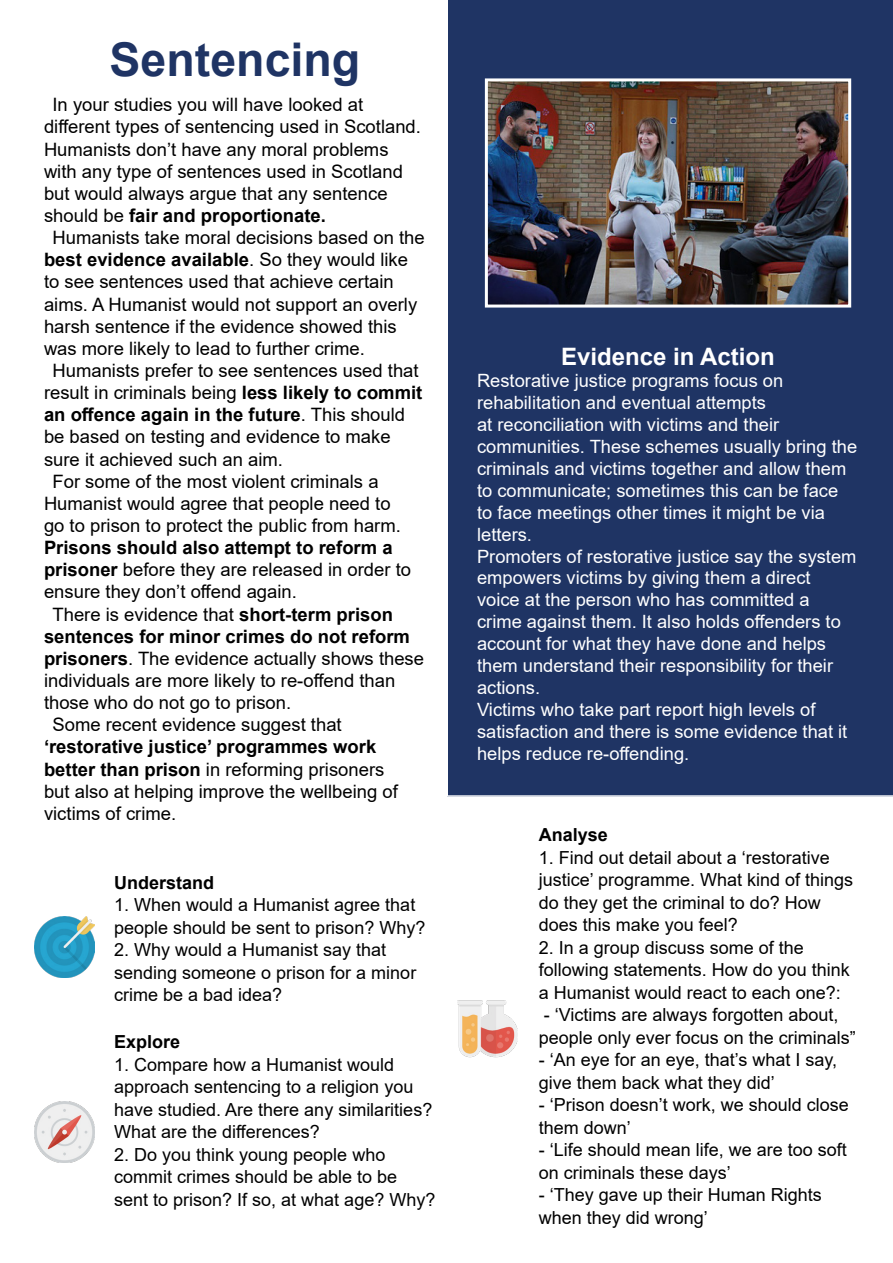
<style>
.page{position:relative;width:893px;height:1263px;background:#fff}
.page>*{position:absolute;margin:0;border:0;box-sizing:border-box;transform-origin:0 0}
.t1{font:700 46.5px "Arial";color:#1f3464}
.t2{font:700 24px "Arial";color:#fff}
.t3{font:18.45px/22.2px "Arial";color:#000}
.t4{font:700 18.45px "Arial";color:#000}
.t5{font:18.3px/21.9px "Arial";color:#fff}
.t6{font:18px/22.5px "Arial";color:#000}
.t7{font:700 18px "Arial";color:#000}
.s1{font-weight:400}
.s2{font-weight:700}
</style>
<div class="page">
<div style="left:447px;top:0;width:446px;height:797px;background:#1f3464"></div>
<img style="left:34px;top:917px;width:61px;height:60px">
<img style="left:34px;top:1102px;width:61px;height:60px">
<img style="left:457px;top:1000px;width:61px;height:58px">
<img style="left:489px;top:82px;width:358px;height:222px">
<div style="left:485px;top:78px;width:366px;height:230px;border:3px solid #fff"></div>
<h1 class="t1" style="left:110px;top:27px;width:252px">Sentencing</h1>
<p class="t3" style="left:53px;top:94px;width:312px">In your studies you will have looked at</p>
<p class="t3" style="left:44px;top:116px;width:379px">different types of sentencing used in Scotland.</p>
<p class="t3" style="left:44px;top:138px;width:346px">Humanists don’t have any moral problems</p>
<p class="t3" style="left:44px;top:160px;width:360px">with any type of sentences used in Scotland</p>
<p class="t3" style="left:44px;top:182px;width:345px">but would always argue that any sentence</p>
<p class="t4" style="left:44px;top:202px;width:283px"><span class="s1">should be</span> fair and proportionate.</p>
<p class="t3" style="left:53px;top:226px;width:374px">Humanists take moral decisions based on the</p>
<p class="t4" style="left:44px;top:247px;width:366px">best evidence available<span class="s1">. So they would like</span></p>
<p class="t3" style="left:44px;top:271px;width:351px">to see sentences used that achieve certain</p>
<p class="t3" style="left:44px;top:293px;width:375px">aims. A Humanist would not support an overly</p>
<p class="t3" style="left:44px;top:315px;width:354px">harsh sentence if the evidence showed this</p>
<p class="t3" style="left:44px;top:337px;width:322px">was more likely to lead to further crime.</p>
<p class="t3" style="left:53px;top:359px;width:368px">Humanists prefer to see sentences used that</p>
<p class="t3" style="left:44px;top:381px;width:380px">result in criminals being <span class="s2">less likely to commit</span></p>
<p class="t4" style="left:44px;top:402px;width:363px">an offence again in the future<span class="s1">. This should</span></p>
<p class="t3" style="left:44px;top:426px;width:348px">be based on testing and evidence to make</p>
<p class="t3" style="left:44px;top:448px;width:240px">sure it achieved such an aim.</p>
<p class="t3" style="left:53px;top:470px;width:328px">For some of the most violent criminals a</p>
<p class="t3" style="left:44px;top:492px;width:348px">Humanist would agree that people need to</p>
<p class="t3" style="left:44px;top:514px;width:358px">go to prison to protect the public from harm.</p>
<p class="t4" style="left:44px;top:535px;width:350px">Prisons should also attempt to reform a</p>
<p class="t3" style="left:44px;top:558px;width:369px"><span class="s2">prisoner</span> before they are released in order to</p>
<p class="t3" style="left:44px;top:581px;width:254px">ensure they don’t offend again.</p>
<p class="t3" style="left:53px;top:603px;width:342px">There is evidence that <span class="s2">short-term prison</span></p>
<p class="t4" style="left:44px;top:623px;width:368px">sentences for minor crimes do not reform</p>
<p class="t3" style="left:44px;top:647px;width:382px"><span class="s2">prisoners</span>. The evidence actually shows these</p>
<p class="t3" style="left:44px;top:669px;width:353px">individuals are more likely to re-offend than</p>
<p class="t3" style="left:44px;top:691px;width:249px">those who do not go to prison.</p>
<p class="t3" style="left:53px;top:713px;width:291px">Some recent evidence suggest that</p>
<p class="t3" style="left:44px;top:736px;width:355px"><span class="s2">‘restorative justice’ programmes work better than prison</span> in reforming prisoners but also at helping improve the wellbeing of victims of crime.</p>
<p class="t7" style="left:114px;top:870px;width:102px">Understand</p>
<p class="t6" style="left:114px;top:894px;width:313px">1. When would a Humanist agree that people should be sent to prison? Why?</p>
<p class="t6" style="left:114px;top:939px;width:304px">2. Why would a Humanist say that sending someone o prison for a minor crime be a bad idea?</p>
<p class="t7" style="left:114px;top:1029px;width:68px">Explore</p>
<p class="t6" style="left:114px;top:1053px;width:320px">1. Compare how a Humanist would approach sentencing to a religion you have studied. Are there any similarities?<br>What are the differences?</p>
<p class="t6" style="left:114px;top:1143px;width:323px">2. Do you think young people who commit crimes should be able to be sent to prison? If so, at what age? Why?</p>
<h2 class="t2" style="left:561px;top:339px;width:215px">Evidence in Action</h2>
<p class="t5" style="left:477px;top:369px;width:382px">Restorative justice programs focus on rehabilitation and eventual attempts<br>at reconciliation with victims and their communities. These schemes usually bring the criminals and victims together and allow them to communicate; sometimes this can be face to face meetings other times it might be via letters.<br>Promoters of restorative justice say the system empowers victims by giving them a direct voice at the person who has committed a crime against them. It also holds offenders to account for what they have done and helps them understand their responsibility for their actions.<br>Victims who take part report high levels of satisfaction and there is some evidence that it helps reduce re-offending.</p>
<p class="t7" style="left:539px;top:822px;width:71px">Analyse</p>
<p class="t6" style="left:539px;top:846px;width:316px">1. Find out detail about a ‘restorative justice’ programme. What kind of things do they get the criminal to do? How does this make you feel?</p>
<p class="t6" style="left:539px;top:936px;width:313px">2. In a group discuss some of the following statements. How do you think a Humanist would react to each one?:</p>
<p class="t6" style="left:539px;top:1003px;width:319px">- ‘Victims are always forgotten about, people only ever focus on the criminals”</p>
<p class="t6" style="left:539px;top:1048px;width:300px">- ‘An eye for an eye, that’s what I say, give them back what they did’</p>
<p class="t6" style="left:539px;top:1093px;width:312px">- ‘Prison doesn’t work, we should close them down’</p>
<p class="t6" style="left:539px;top:1138px;width:310px">- ‘Life should mean life, we are too soft on criminals these days’</p>
<p class="t6" style="left:539px;top:1183px;width:285px">- ‘They gave up their Human Rights when they did wrong’</p>
</div>
